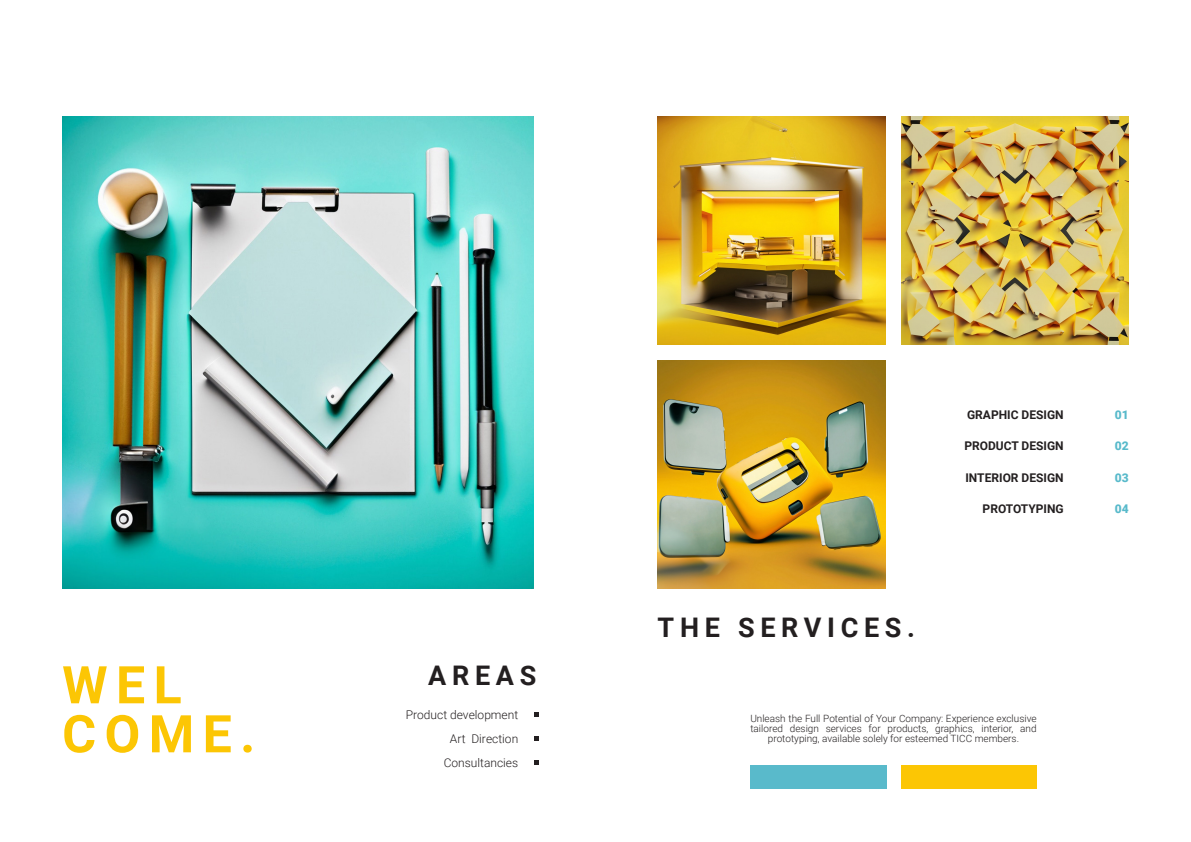
<style>
.page{position:relative;width:1191px;height:842px;background:#fff}
.page>*{position:absolute;margin:0;border:0;box-sizing:border-box;transform-origin:0 0}
.t1{font:700 52px "Roboto";letter-spacing:.16em;color:#fcc604}
.t2{font:700 27px "Roboto";letter-spacing:.21em;color:#231f20}
.t3{font:700 12px "Roboto";color:#231f20}
.t4{font:300 12px "Roboto";color:#231f20}
.t5{font:900 12px "Roboto";color:#59bacb}
.t6{font:300 10px/10px "Roboto";color:#231f20;text-align:center}
</style>
<div class="page">
<img style="left:62px;top:117px;width:471px;height:471px">
<img style="left:657px;top:117px;width:228px;height:228px">
<img style="left:657px;top:360px;width:228px;height:228px">
<img style="left:901px;top:117px;width:227px;height:228px">
<div style="left:750px;top:765px;width:136px;height:24px;background:#59bacb"></div>
<div style="left:901px;top:765px;width:135px;height:24px;background:#fcc604"></div>
<svg style="left:534px;top:713px;width:4px;height:4px"></svg>
<svg style="left:534px;top:736px;width:4px;height:5px"></svg>
<svg style="left:534px;top:760px;width:4px;height:4px"></svg>
<p class="t1" style="left:62px;top:648px;width:121px">WEL</p>
<p class="t1" style="left:62px;top:697px;width:195px">COME.</p>
<p class="t2" style="left:428px;top:657px;width:110px">AREAS</p>
<p class="t4" style="left:406px;top:706px;width:114px">Product development</p>
<p class="t4" style="left:450px;top:730px;width:70px">Art Direction</p>
<p class="t4" style="left:444px;top:754px;width:76px">Consultancies</p>
<p class="t2" style="left:657px;top:609px;width:259px">THE SERVICES.</p>
<p class="t3" style="left:967px;top:406px;width:98px">GRAPHIC DESIGN</p>
<p class="t3" style="left:964px;top:437px;width:101px">PRODUCT DESIGN</p>
<p class="t3" style="left:965px;top:469px;width:100px">INTERIOR DESIGN</p>
<p class="t3" style="left:982px;top:500px;width:83px">PROTOTYPING</p>
<p class="t6" style="left:750px;top:713px;width:288px">Unleash the Full Potential of Your Company: Experience exclusive tailored design services for products, graphics, interior, and prototyping, available solely for esteemed TICC members.</p>
<p class="t5" style="left:1115px;top:406px;width:15px">01</p>
<p class="t5" style="left:1115px;top:437px;width:15px">02</p>
<p class="t5" style="left:1115px;top:469px;width:15px">03</p>
<p class="t5" style="left:1115px;top:500px;width:15px">04</p>
</div>
